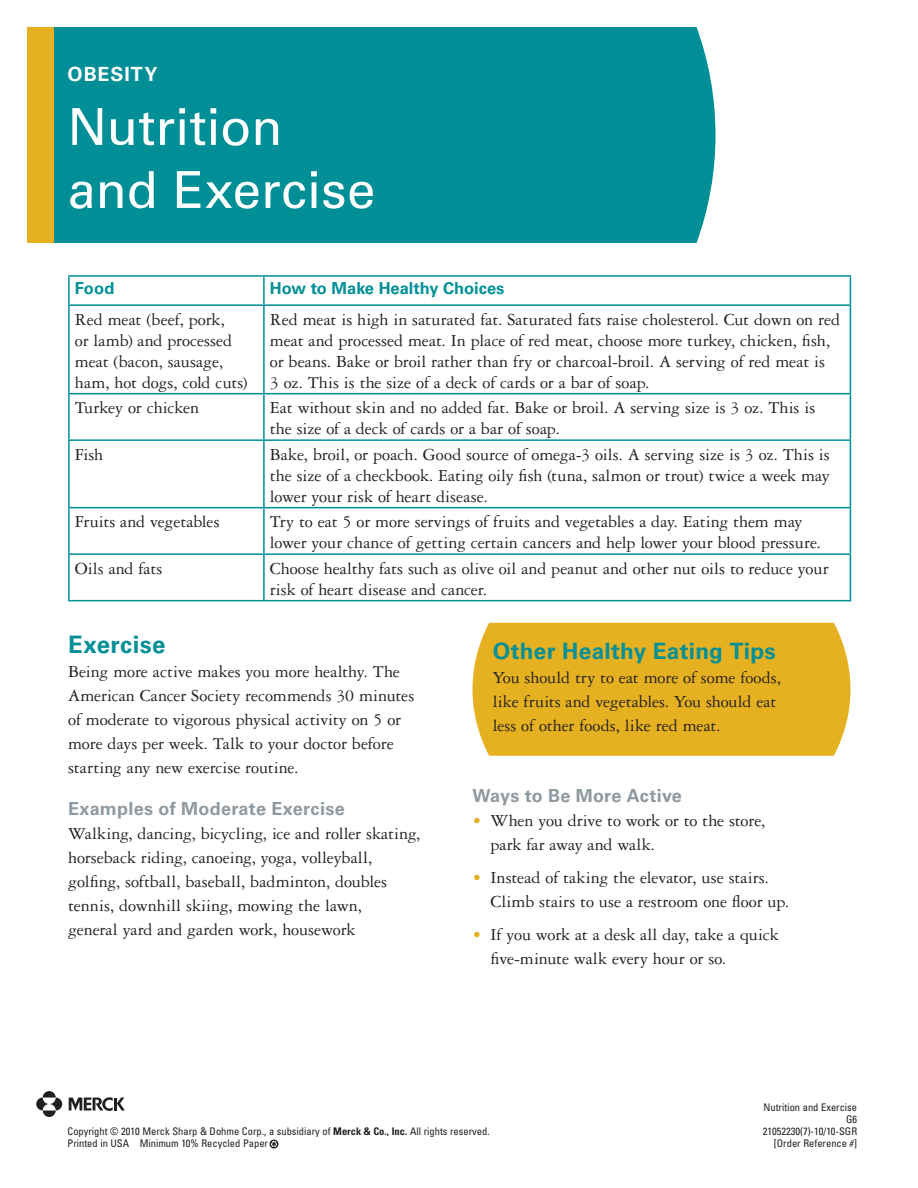
<style>
.page{position:relative;width:918px;height:1188px;background:#fff}
.page>*{position:absolute;margin:0;border:0;box-sizing:border-box;transform-origin:0 0}
.Title_Text_5{font:51px/63px "Univers LT Std";color:#fff}
.Subhead_Text{font:700 24px "Univers LT Std";letter-spacing:.015em;color:#008f97}
.Callout_Text_Title{font:700 22.5px "Univers LT Std";letter-spacing:.015em;color:#008f97}
.t1{font:700 19.5px "Univers LT Std";letter-spacing:.05em;color:#fff}
.Body_Copy{font:18px/24px "Garamond Three";letter-spacing:-.005em;color:#231f20}
.Gray_Subhead{font:700 18px "Univers LT Std";letter-spacing:.015em;color:#8f99a0}
.t2{font:700 16.5px "Univers LT Std";color:#008f97}
.t3{font:condensed 10.5px/12px "Univers LT Std";color:#231f20}
.s1{color:#e6b120}
.s2{font-weight:700}
</style>
<div class="page">
<div style="left:54px;top:27px;width:662px;height:216px;background:#008f97"></div>
<div style="left:27px;top:27px;width:27px;height:216px;background:#e6b120"></div>
<svg style="left:69px;top:1097px;width:56px;height:14px"></svg>
<svg style="left:43px;top:1091px;width:13px;height:7px"></svg>
<svg style="left:43px;top:1111px;width:13px;height:6px"></svg>
<svg style="left:36px;top:1098px;width:13px;height:13px"></svg>
<svg style="left:50px;top:1098px;width:12px;height:13px"></svg>
<svg style="left:269px;top:1140px;width:9px;height:9px"></svg>
<hr style="left:68px;top:277px;width:2px;height:27px;background:#008f97">
<hr style="left:263px;top:277px;width:2px;height:27px;background:#008f97">
<hr style="left:68px;top:275px;width:196px;height:2px;background:#008f97">
<hr style="left:264px;top:275px;width:587px;height:2px;background:#008f97">
<svg style="left:850px;top:277px;width:1px;height:27px"></svg>
<hr style="left:68px;top:306px;width:2px;height:87px;background:#008f97">
<hr style="left:263px;top:306px;width:2px;height:87px;background:#008f97">
<hr style="left:68px;top:394px;width:2px;height:45px;background:#008f97">
<hr style="left:263px;top:394px;width:2px;height:45px;background:#008f97">
<hr style="left:68px;top:441px;width:2px;height:66px;background:#008f97">
<hr style="left:263px;top:441px;width:2px;height:66px;background:#008f97">
<hr style="left:68px;top:508px;width:2px;height:45px;background:#008f97">
<hr style="left:263px;top:508px;width:2px;height:45px;background:#008f97">
<hr style="left:68px;top:555px;width:2px;height:45px;background:#008f97">
<hr style="left:263px;top:555px;width:2px;height:45px;background:#008f97">
<hr style="left:68px;top:304px;width:196px;height:2px;background:#008f97">
<hr style="left:264px;top:304px;width:587px;height:2px;background:#008f97">
<hr style="left:68px;top:393px;width:196px;height:1px;background:#008f97">
<hr style="left:264px;top:393px;width:587px;height:1px;background:#008f97">
<hr style="left:68px;top:439px;width:196px;height:2px;background:#008f97">
<hr style="left:264px;top:439px;width:587px;height:2px;background:#008f97">
<hr style="left:68px;top:507px;width:196px;height:1px;background:#008f97">
<hr style="left:264px;top:507px;width:587px;height:1px;background:#008f97">
<hr style="left:68px;top:553px;width:196px;height:2px;background:#008f97">
<hr style="left:264px;top:553px;width:587px;height:2px;background:#008f97">
<hr style="left:850px;top:306px;width:1px;height:87px;background:#008f97">
<hr style="left:850px;top:394px;width:1px;height:45px;background:#008f97">
<hr style="left:850px;top:441px;width:1px;height:66px;background:#008f97">
<hr style="left:850px;top:508px;width:1px;height:45px;background:#008f97">
<hr style="left:850px;top:555px;width:1px;height:45px;background:#008f97">
<hr style="left:68px;top:600px;width:196px;height:1px;background:#008f97">
<hr style="left:264px;top:600px;width:587px;height:1px;background:#008f97">
<div style="left:472px;top:623px;width:378px;height:133px;background:#e6b120"></div>
<p class="t1" style="left:68px;top:63px;width:91px">OBESITY</p>
<p class="Title_Text_5" style="left:68px;top:96px;width:309px">Nutrition and Exercise</p>
<p class="t2" style="left:75px;top:278px;width:41px">Food</p>
<p class="t2" style="left:270px;top:278px;width:236px">How to Make Healthy Choices</p>
<p class="Body_Copy" style="left:75px;top:309px;width:174px;line-height:21px">Red meat (beef, pork,<br>or lamb) and processed meat (bacon, sausage, ham, hot dogs, cold cuts)</p>
<p class="Body_Copy" style="left:270px;top:309px;width:572px;line-height:21px">Red meat is high in saturated fat. Saturated fats raise cholesterol. Cut down on red meat and processed meat. In place of red meat, choose more turkey, chicken, fish, or beans. Bake or broil rather than fry or charcoal-broil. A serving of red meat is<br>3 oz. This is the size of a deck of cards or a bar of soap.</p>
<p class="Body_Copy" style="left:75px;top:396px;width:126px">Turkey or chicken</p>
<p class="Body_Copy" style="left:270px;top:397px;width:547px;line-height:21px">Eat without skin and no added fat. Bake or broil. A serving size is 3 oz. This is the size of a deck of cards or a bar of soap.</p>
<p class="Body_Copy" style="left:75px;top:442px;width:30px">Fish</p>
<p class="Body_Copy" style="left:270px;top:444px;width:562px;line-height:21px;text-align:justify">Bake, broil, or poach. Good source of omega-3 oils. A serving size is 3 oz. This is the size of a checkbook. Eating oily fish (tuna, salmon or trout) twice a week may lower your risk of heart disease.</p>
<p class="Body_Copy" style="left:75px;top:510px;width:146px">Fruits and vegetables</p>
<p class="Body_Copy" style="left:270px;top:511px;width:553px;line-height:21px">Try to eat 5 or more servings of fruits and vegetables a day. Eating them may lower your chance of getting certain cancers and help lower your blood pressure.</p>
<p class="Body_Copy" style="left:75px;top:556px;width:89px">Oils and fats</p>
<p class="Body_Copy" style="left:270px;top:558px;width:560px;line-height:21px">Choose healthy fats such as olive oil and peanut and other nut oils to reduce your risk of heart disease and cancer.</p>
<p class="Subhead_Text" style="left:68px;top:631px;width:99px">Exercise</p>
<p class="Body_Copy" style="left:68px;top:660px;width:348px">Being more active makes you more healthy. The American Cancer Society recommends 30 minutes of moderate to vigorous physical activity on 5 or more days per week. Talk to your doctor before starting any new exercise routine.</p>
<p class="Gray_Subhead" style="left:68px;top:798px;width:278px">Examples of Moderate Exercise</p>
<p class="Body_Copy" style="left:68px;top:822px;width:354px">Walking, dancing, bicycling, ice and roller skating, horseback riding, canoeing, yoga, volleyball, golfing, softball, baseball, badminton, doubles tennis, downhill skiing, mowing the lawn,<br>general yard and garden work, housework</p>
<p class="Callout_Text_Title" style="left:493px;top:638px;width:285px">Other Healthy Eating Tips</p>
<p class="Body_Copy" style="left:493px;top:666px;width:290px">You should try to eat more of some foods, like fruits and vegetables. You should eat less of other foods, like red meat.</p>
<p class="Gray_Subhead" style="left:472px;top:785px;width:211px">Ways to Be More Active</p>
<p class="Body_Copy" style="left:490px;top:808px;width:276px;text-indent:-18px"><span class="s1">•</span> When you drive to work or to the store, park far away and walk.</p>
<p class="Body_Copy" style="left:490px;top:865px;width:300px;text-indent:-18px"><span class="s1">•</span> Instead of taking the elevator, use stairs.<br>Climb stairs to use a restroom one floor up.</p>
<p class="Body_Copy" style="left:490px;top:922px;width:290px;text-indent:-18px"><span class="s1">•</span> If you work at a desk all day, take a quick five-minute walk every hour or so.</p>
<p class="t3" style="left:67px;top:1126px;width:424px">Copyright © 2010 Merck Sharp &amp; Dohme Corp., a subsidiary of <span class="s2">Merck &amp; Co., Inc.</span> All rights reserved.<br>Printed in USA Minimum 10% Recycled Paper</p>
<p class="t3" style="left:763px;top:1102px;width:95px">Nutrition and Exercise</p>
<p class="t3" style="left:846px;top:1114px;width:13px">G6</p>
<p class="t3" style="left:763px;top:1126px;width:96px">21052230(7)-10/10-SGR</p>
<p class="t3" style="left:774px;top:1138px;width:85px">[Order Reference #]</p>
</div>
